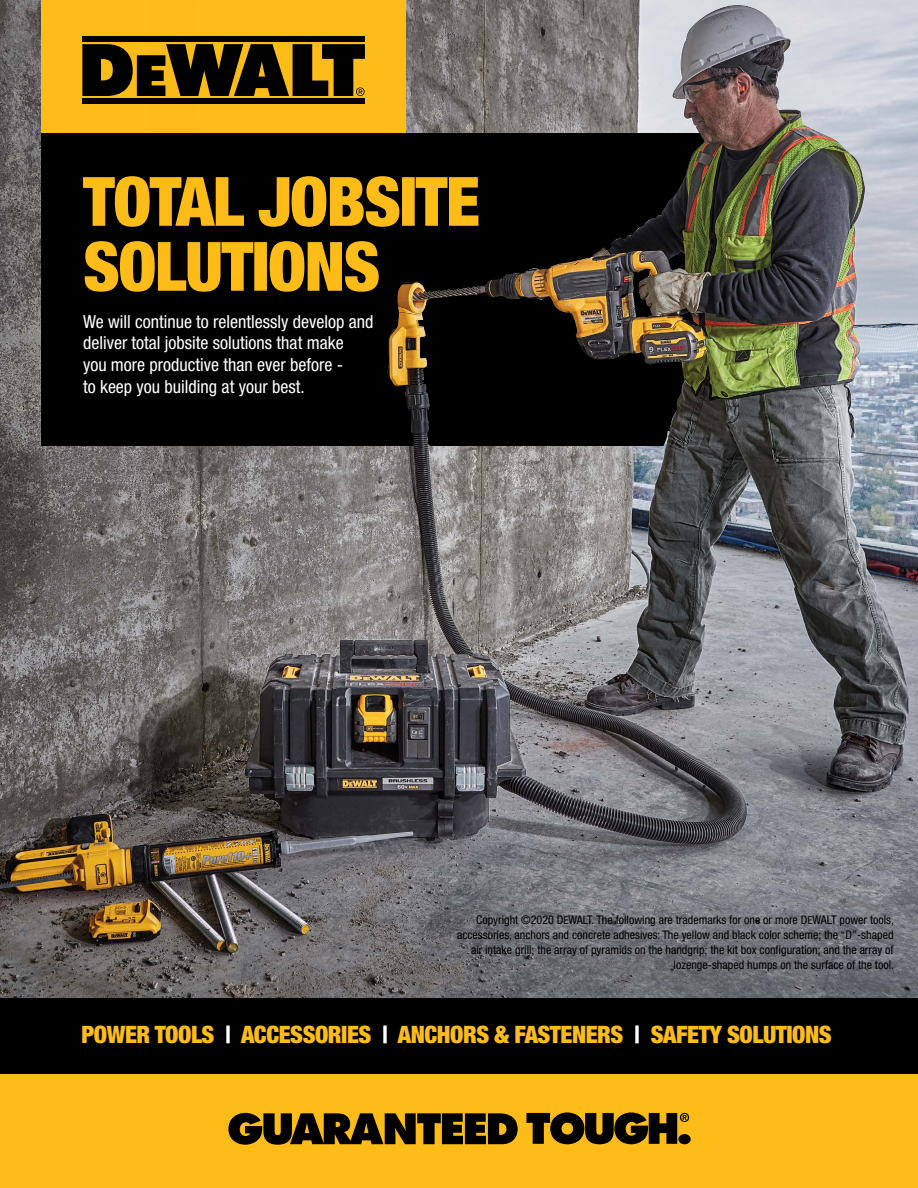
<style>
.page{position:relative;width:918px;height:1188px;background:#fff}
.page>*{position:absolute;margin:0;border:0;box-sizing:border-box;transform-origin:0 0}
.t1{font:900 condensed 24px "Helvetica Neue LT Std";letter-spacing:-.02em;color:#febc18}
.t2{font:condensed 18px/21.6px "Helvetica Neue LT Std";color:#fff}
.t3{font:condensed 12px/15px "Helvetica Neue LT Std";color:#000;text-align:right}
.s1{font-size:10.8px}
.s2{color:#fff}
</style>
<div class="page">
<img style="left:0;top:0;width:918px;height:998px">
<div style="left:41px;top:0;width:365px;height:139px;background:#febc18"></div>
<div style="left:82px;top:99px;width:283px;height:5px;background:#000"></div>
<div style="left:82px;top:36px;width:283px;height:6px;background:#000"></div>
<svg style="left:82px;top:44px;width:65px;height:52px"></svg>
<div style="left:0;top:1026px;width:918px;height:162px;background:#febc18"></div>
<div style="left:0;top:998px;width:918px;height:76px;background:#000"></div>
<div style="left:41px;top:133px;width:688px;height:313px;background:#000"></div>
<svg style="left:228px;top:1112px;width:463px;height:33px"></svg>
<svg style="left:85px;top:241px;width:62px;height:51px"></svg>
<svg style="left:83px;top:176px;width:64px;height:51px"></svg>
<img style="left:147px;top:0;width:771px;height:588px">
<h2 class="t2" style="left:83px;top:311px;width:292px">We will continue to relentlessly develop and deliver total jobsite solutions that make<br>you more productive than ever before -<br>to keep you building at your best.</h2>
<p class="t3" style="left:457px;top:912px;width:439px">Copyright ©2020 D<span class="s1">E</span>WALT. The following are trademarks for one or more D<span class="s1">E</span>WALT power tools, accessories, anchors and concrete adhesives: The yellow and black color scheme; the “D”-shaped air intake grill; the array of pyramids on the handgrip; the kit box configuration; and the array of lozenge-shaped humps on the surface of the tool.</p>
<h1 class="t1" style="left:82px;top:1019px;width:752px">POWER TOOLS <span class="s2">|</span> ACCESSORIES <span class="s2">|</span> ANCHORS &amp; FASTENERS <span class="s2">|</span> SAFETY SOLUTIONS</h1>
</div>
